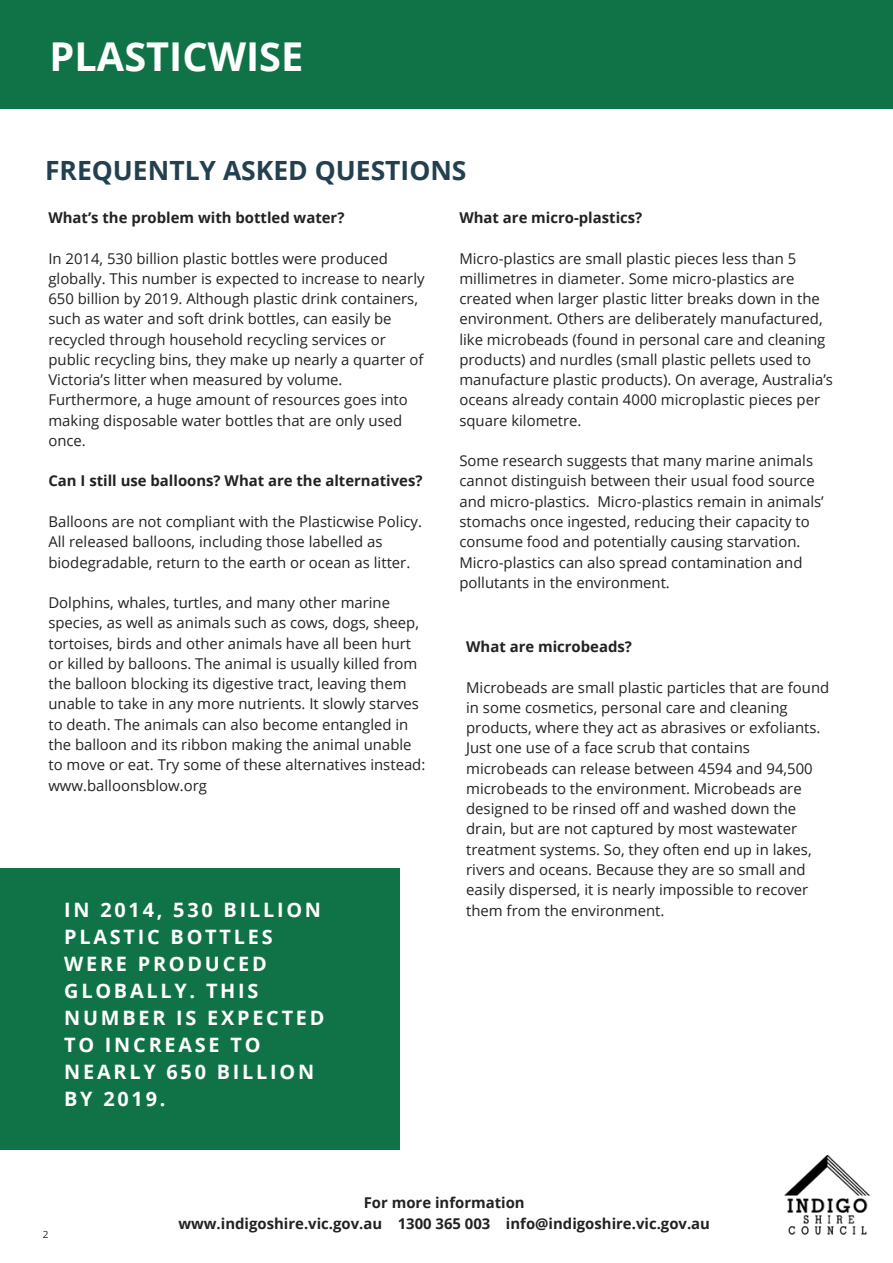
<style>
.page{position:relative;width:893px;height:1263px;background:#fff}
.page>*{position:absolute;margin:0;border:0;box-sizing:border-box;transform-origin:0 0}
.t1{font:700 39.75px "Open Sans";color:#fff}
.t2{font:700 26.55px "Open Sans";color:#224050}
.t3{font:700 19.8px/27px "Open Sans";letter-spacing:.14em;color:#fff}
.t4{font:14.85px/20.2px "Open Sans";color:#222}
.t5{font:700 14.85px/20.2px "Open Sans";color:#222;text-align:center}
.t6{font:9.9px "Open Sans";color:#222}
</style>
<div class="page">
<div style="left:0;top:0;width:893px;height:108px;background:#0f7347"></div>
<div style="left:0;top:868px;width:400px;height:282px;background:#0f7347"></div>
<img style="left:785px;top:1155px;width:84px;height:79px">
<h1 class="t1" style="left:50px;top:28px;width:255px">PLASTICWISE</h1>
<h2 class="t2" style="left:45px;top:152px;width:423px">FREQUENTLY ASKED QUESTIONS</h2>
<p class="t5" style="left:48px;top:207px;width:298px">What’s the problem with bottled water?</p>
<p class="t4" style="left:48px;top:248px;width:378px">In 2014, 530 billion plastic bottles were produced globally. This number is expected to increase to nearly 650 billion by 2019. Although plastic drink containers, such as water and soft drink bottles, can easily be recycled through household recycling services or public recycling bins, they make up nearly a quarter of Victoria’s litter when measured by volume.<br>Furthermore, a huge amount of resources goes into making disposable water bottles that are only used once.</p>
<p class="t5" style="left:48px;top:471px;width:376px">Can I still use balloons? What are the alternatives?</p>
<p class="t4" style="left:48px;top:511px;width:375px">Balloons are not compliant with the Plasticwise Policy.<br>All released balloons, including those labelled as biodegradable, return to the earth or ocean as litter.</p>
<p class="t4" style="left:48px;top:592px;width:378px">Dolphins, whales, turtles, and many other marine species, as well as animals such as cows, dogs, sheep, tortoises, birds and other animals have all been hurt or killed by balloons. The animal is usually killed from the balloon blocking its digestive tract, leaving them unable to take in any more nutrients. It slowly starves to death. The animals can also become entangled in the balloon and its ribbon making the animal unable to move or eat. Try some of these alternatives instead: www.balloonsblow.org</p>
<p class="t5" style="left:459px;top:207px;width:184px">What are micro-plastics?</p>
<p class="t4" style="left:459px;top:248px;width:375px">Micro-plastics are small plastic pieces less than 5 millimetres in diameter. Some micro-plastics are created when larger plastic litter breaks down in the environment. Others are deliberately manufactured, like microbeads (found in personal care and cleaning products) and nurdles (small plastic pellets used to manufacture plastic products). On average, Australia’s oceans already contain 4000 microplastic pieces per square kilometre.</p>
<p class="t4" style="left:459px;top:450px;width:366px">Some research suggests that many marine animals cannot distinguish between their usual food source and micro-plastics. Micro-plastics remain in animals’ stomachs once ingested, reducing their capacity to consume food and potentially causing starvation.<br>Micro-plastics can also spread contamination and pollutants in the environment.</p>
<p class="t5" style="left:466px;top:636px;width:167px">What are microbeads?</p>
<p class="t4" style="left:466px;top:677px;width:365px">Microbeads are small plastic particles that are found in some cosmetics, personal care and cleaning products, where they act as abrasives or exfoliants.<br>Just one use of a face scrub that contains microbeads can release between 4594 and 94,500 microbeads to the environment. Microbeads are designed to be rinsed off and washed down the drain, but are not captured by most wastewater treatment systems. So, they often end up in lakes, rivers and oceans. Because they are so small and easily dispersed, it is nearly impossible to recover them from the environment.</p>
<h3 class="t3" style="left:64px;top:895px;width:262px">IN 2014, 530 BILLION<br>PLASTIC BOTTLES<br>WERE PRODUCED<br>GLOBALLY. THIS<br>NUMBER IS EXPECTED<br>TO INCREASE TO<br>NEARLY 650 BILLION<br>BY 2019.</h3>
<p class="t6" style="left:43px;top:1227px;width:7px">2</p>
<p class="t5" style="left:178px;top:1192px;width:533px">For more information<br>www.indigoshire.vic.gov.au 1300 365 003 info@indigoshire.vic.gov.au</p>
</div>
